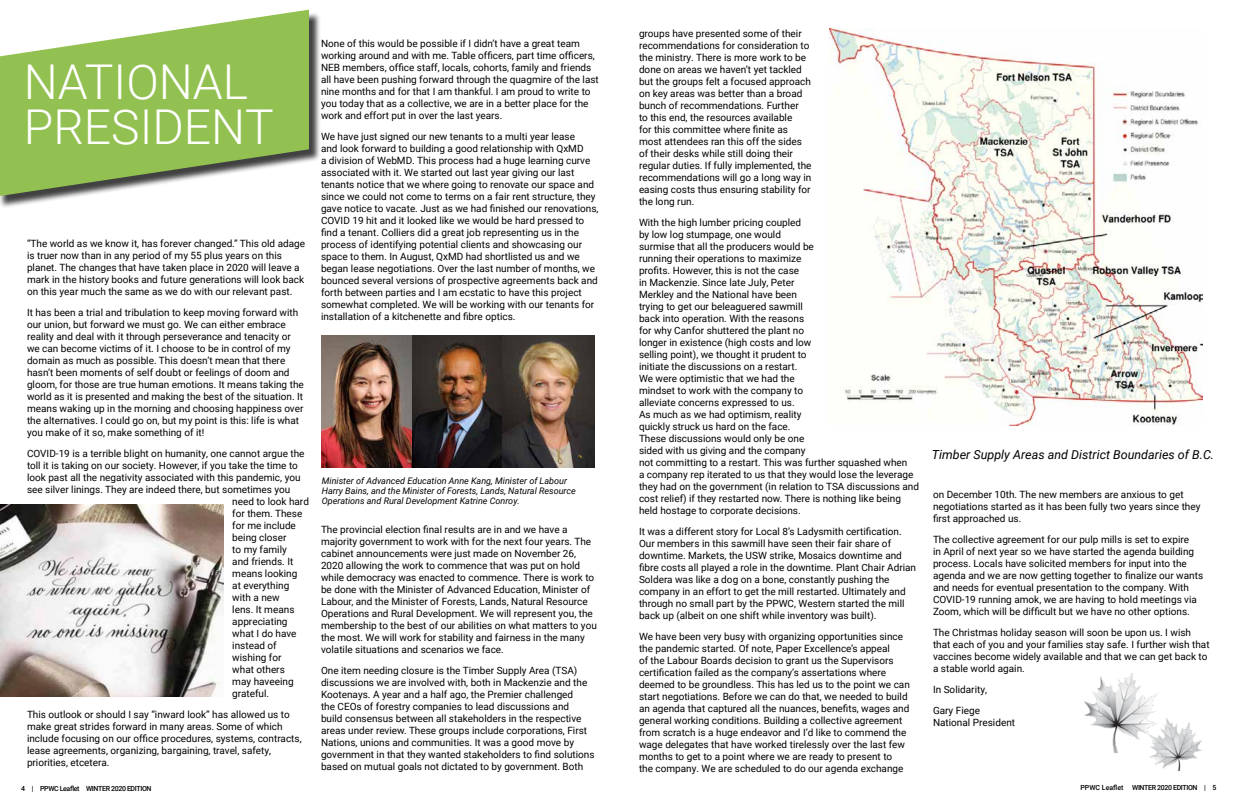
<style>
.page{position:relative;width:1242px;height:810px;background:#fff}
.page>*{position:absolute;margin:0;border:0;box-sizing:border-box;transform-origin:0 0}
.t1{font:300 48px/45px "Roboto";color:#fff}
.t2{font:italic 12.5px "Roboto";color:#000}
.t3{font:10px/12px "Roboto";color:#000}
.t4{font:italic 9px/10px "Roboto";color:#000}
.t5{font:500 7px "Roboto";letter-spacing:-.05em;color:#000}
</style>
<div class="page">
<div style="left:0;top:12px;width:321px;height:197px;background:#000;opacity:.75"></div>
<svg style="left:0;top:10px;width:309px;height:186px;fill:#92c151"></svg>
<img style="left:1085px;top:674px;width:117px;height:96px">
<img style="left:321px;top:335px;width:274px;height:133px">
<img style="left:829px;top:28px;width:374px;height:397px">
<img style="left:1px;top:504px;width:222px;height:192px">
<h1 class="t1" style="left:24px;top:58px;width:252px">NATIONAL<br>PRESIDENT</h1>
<p class="t3" style="left:27px;top:237px;width:280px">“The world as we know it, has forever changed.” This old adage is truer now than in any period of my 55 plus years on this planet. The changes that have taken place in 2020 will leave a mark in the history books and future generations will look back on this year much the same as we do with our relevant past.</p>
<p class="t3" style="left:27px;top:306px;width:278px">It has been a trial and tribulation to keep moving forward with our union, but forward we must go. We can either embrace reality and deal with it through perseverance and tenacity or we can become victims of it. I choose to be in control of my domain as much as possible. This doesn’t mean that there hasn’t been moments of self doubt or feelings of doom and gloom, for those are true human emotions. It means taking the world as it is presented and making the best of the situation. It means waking up in the morning and choosing happiness over the alternatives. I could go on, but my point is this: life is what you make of it so, make something of it!</p>
<p class="t3" style="left:27px;top:447px;width:279px">COVID-19 is a terrible blight on humanity, one cannot argue the</p>
<p class="t3" style="left:27px;top:459px;width:272px">toll it is taking on our society. However, if you take the time to</p>
<p class="t3" style="left:27px;top:471px;width:275px">look past all the negativity associated with this pandemic, you</p>
<p class="t3" style="left:27px;top:483px;width:265px">see silver linings. They are indeed there, but sometimes you</p>
<p class="t3" style="left:232px;top:495px;width:78px">need to look hard</p>
<p class="t3" style="left:232px;top:507px;width:72px">for them. These</p>
<p class="t3" style="left:232px;top:519px;width:65px">for me include</p>
<p class="t3" style="left:232px;top:531px;width:56px">being closer</p>
<p class="t3" style="left:232px;top:543px;width:56px">to my family</p>
<p class="t3" style="left:232px;top:555px;width:63px">and friends. It</p>
<p class="t3" style="left:232px;top:567px;width:67px">means looking</p>
<p class="t3" style="left:232px;top:579px;width:59px">at everything</p>
<p class="t3" style="left:232px;top:591px;width:49px">with a new</p>
<p class="t3" style="left:232px;top:603px;width:64px">lens. It means</p>
<p class="t3" style="left:232px;top:615px;width:57px">appreciating</p>
<p class="t3" style="left:232px;top:627px;width:66px">what I do have</p>
<p class="t3" style="left:232px;top:639px;width:46px">instead of</p>
<p class="t3" style="left:232px;top:651px;width:51px">wishing for</p>
<p class="t3" style="left:232px;top:663px;width:54px">what others</p>
<p class="t3" style="left:232px;top:675px;width:63px">may haveeing</p>
<p class="t3" style="left:232px;top:687px;width:38px">grateful.</p>
<p class="t3" style="left:27px;top:708px;width:276px">This outlook or should I say “inward look” has allowed us to make great strides forward in many areas. Some of which include focusing on our office procedures, systems, contracts, lease agreements, organizing, bargaining, travel, safety, priorities, etcetera.</p>
<p class="t3" style="left:321px;top:37px;width:279px">None of this would be possible if I didn’t have a great team working around and with me. Table officers, part time officers, NEB members, office staff, locals, cohorts, family and friends all have been pushing forward through the quagmire of the last nine months and for that I am thankful. I am proud to write to you today that as a collective, we are in a better place for the work and effort put in over the last years.</p>
<p class="t3" style="left:321px;top:130px;width:279px">We have just signed our new tenants to a multi year lease<br>and look forward to building a good relationship with QxMD<br>a division of WebMD. This process had a huge learning curve associated with it. We started out last year giving our last tenants notice that we where going to renovate our space and since we could not come to terms on a fair rent structure, they gave notice to vacate. Just as we had finished our renovations, COVID 19 hit and it looked like we would be hard pressed to find a tenant. Colliers did a great job representing us in the process of identifying potential clients and showcasing our space to them. In August, QxMD had shortlisted us and we began lease negotiations. Over the last number of months, we bounced several versions of prospective agreements back and forth between parties and I am ecstatic to have this project somewhat completed. We will be working with our tenants for installation of a kitchenette and fibre optics.</p>
<p class="t4" style="left:322px;top:475px;width:255px">Minister of Advanced Education Anne Kang, Minister of Labour<br>Harry Bains, and the Minister of Forests, Lands, Natural Resource<br>Operations and Rural Development Katrine Conroy.</p>
<p class="t3" style="left:321px;top:523px;width:277px">The provincial election final results are in and we have a majority government to work with for the next four years. The cabinet announcements were just made on November 26, 2020 allowing the work to commence that was put on hold while democracy was enacted to commence. There is work to be done with the Minister of Advanced Education, Minister of Labour, and the Minister of Forests, Lands, Natural Resource Operations and Rural Development. We will represent you, the membership to the best of our abilities on what matters to you the most. We will work for stability and fairness in the many volatile situations and scenarios we face.</p>
<p class="t3" style="left:321px;top:664px;width:275px">One item needing closure is the Timber Supply Area (TSA) discussions we are involved with, both in Mackenzie and the Kootenays. A year and a half ago, the Premier challenged<br>the CEOs of forestry companies to lead discussions and<br>build consensus between all stakeholders in the respective areas under review. These groups include corporations, First Nations, unions and communities. It was a good move by government in that they wanted stakeholders to find solutions based on mutual goals not dictated to by government. Both</p>
<p class="t3" style="left:639px;top:28px;width:174px">groups have presented some of their recommendations for consideration to the ministry. There is more work to be done on areas we haven’t yet tackled but the groups felt a focused approach on key areas was better than a broad bunch of recommendations. Further<br>to this end, the resources available<br>for this committee where finite as most attendees ran this off the sides of their desks while still doing their regular duties. If fully implemented, the recommendations will go a long way in easing costs thus ensuring stability for the long run.</p>
<p class="t3" style="left:639px;top:217px;width:282px">With the high lumber pricing coupled<br>by low log stumpage, one would<br>surmise that all the producers would be<br>running their operations to maximize<br>profits. However, this is not the case<br>in Mackenzie. Since late July, Peter<br>Merkley and the National have been<br>trying to get our beleaguered sawmill<br>back into operation. With the reasons<br>for why Canfor shuttered the plant no<br>longer in existence (high costs and low<br>selling point), we thought it prudent to<br>initiate the discussions on a restart.<br>We were optimistic that we had the<br>mindset to work with the company to<br>alleviate concerns expressed to us.<br>As much as we had optimism, reality<br>quickly struck us hard on the face.<br>These discussions would only be one<br>sided with us giving and the company<br>not committing to a restart. This was further squashed when<br>a company rep iterated to us that they would lose the leverage they had on the government (in relation to TSA discussions and cost relief) if they restarted now. There is nothing like being held hostage to corporate decisions.</p>
<p class="t3" style="left:639px;top:526px;width:279px">It was a different story for Local 8’s Ladysmith certification.<br>Our members in this sawmill have seen their fair share of downtime. Markets, the USW strike, Mosaics downtime and fibre costs all played a role in the downtime. Plant Chair Adrian Soldera was like a dog on a bone, constantly pushing the company in an effort to get the mill restarted. Ultimately and through no small part by the PPWC, Western started the mill back up (albeit on one shift while inventory was built).</p>
<p class="t3" style="left:639px;top:631px;width:272px">We have been very busy with organizing opportunities since the pandemic started. Of note, Paper Excellence’s appeal<br>of the Labour Boards decision to grant us the Supervisors certification failed as the company’s assertations where deemed to be groundless. This has led us to the point we can start negotiations. Before we can do that, we needed to build an agenda that captured all the nuances, benefits, wages and general working conditions. Building a collective agreement from scratch is a huge endeavor and I’d like to commend the wage delegates that have worked tirelessly over the last few months to get to a point where we are ready to present to<br>the company. We are scheduled to do our agenda exchange</p>
<p class="t2" style="left:932px;top:446px;width:284px">Timber Supply Areas and District Boundaries of B.C.</p>
<p class="t3" style="left:933px;top:489px;width:269px">on December 10th. The new members are anxious to get negotiations started as it has been fully two years since they first approached us.</p>
<p class="t3" style="left:933px;top:534px;width:272px">The collective agreement for our pulp mills is set to expire<br>in April of next year so we have started the agenda building process. Locals have solicited members for input into the agenda and we are now getting together to finalize our wants and needs for eventual presentation to the company. With COVID-19 running amok, we are having to hold meetings via Zoom, which will be difficult but we have no other options.</p>
<p class="t3" style="left:933px;top:627px;width:278px">The Christmas holiday season will soon be upon us. I wish that each of you and your families stay safe. I further wish that vaccines become widely available and that we can get back to a stable world again.</p>
<p class="t3" style="left:933px;top:679px;width:56px;line-height:21px">In Solidarity,<br>Gary Fiege</p>
<p class="t3" style="left:933px;top:717px;width:84px">National President</p>
<p class="t5" style="left:21px;top:783px;width:132px">4 | PPWC Leaflet WINTER 2020 EDITION</p>
<p class="t5" style="left:1081px;top:783px;width:137px">PPWC Leaflet WINTER 2020 EDITION | 5</p>
</div>
